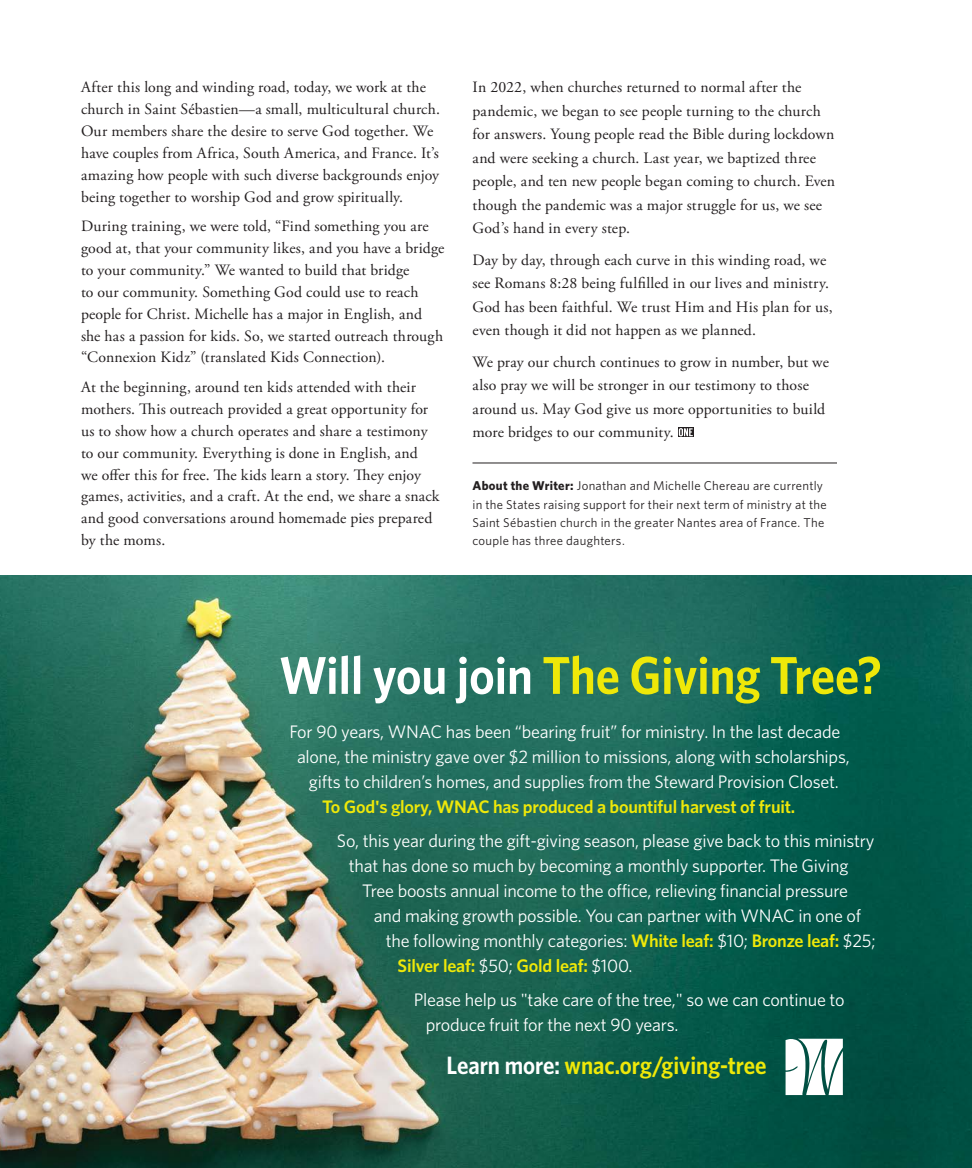
<style>
.page{position:relative;width:972px;height:1168px;background:#fff}
.page>*{position:absolute;margin:0;border:0;box-sizing:border-box;transform-origin:0 0}
.t1{font:600 53.25px "Whitney Narrow";color:#eee809}
.t2{font:600 25.2px "Whitney Narrow";color:#eee809}
.t3{font:18.15px/25.2px "Whitney";letter-spacing:-.015em;color:#fff}
.t4{font:600 18.15px "Whitney";letter-spacing:-.015em;color:#eee809}
.t5{font:15.75px/21.8px "Adobe Garamond Pro";letter-spacing:.01em;color:#231f20}
.t6{font:12.75px/18.1px "Whitney";letter-spacing:.02em;color:#231f20}
.s1{font-weight:700}
.s2{color:#fff}
.s3{font-weight:600;color:#eee809}
.s4{font-weight:400;color:#fff}
</style>
<div class="page">
<img style="left:0;top:576px;width:972px;height:592px">
<svg style="left:786px;top:1039px;width:57px;height:56px"></svg>
<hr style="left:472px;top:463px;width:365px;height:1px;background:#231f20">
<svg style="left:678px;top:427px;width:16px;height:10px"></svg>
<svg style="left:679px;top:428px;width:14px;height:8px"></svg>
<p class="t5" style="left:81px;top:77px;width:360px">After this long and winding road, today, we work at the church in Saint Sébastien—a small, multicultural church.<br>Our members share the desire to serve God together. We have couples from Africa, South America, and France. It’s amazing how people with such diverse backgrounds enjoy being together to worship God and grow spiritually.</p>
<p class="t5" style="left:81px;top:216px;width:365px">During training, we were told, “Find something you are good at, that your community likes, and you have a bridge to your community.” We wanted to build that bridge<br>to our community. Something God could use to reach people for Christ. Michelle has a major in English, and she has a passion for kids. So, we started outreach through “Connexion Kidz” (translated Kids Connection).</p>
<p class="t5" style="left:81px;top:377px;width:360px">At the beginning, around ten kids attended with their mothers. This outreach provided a great opportunity for us to show how a church operates and share a testimony to our community. Everything is done in English, and<br>we offer this for free. The kids learn a story. They enjoy games, activities, and a craft. At the end, we share a snack and good conversations around homemade pies prepared by the moms.</p>
<p class="t5" style="left:472px;top:76px;width:364px;line-height:23.4px">In 2022, when churches returned to normal after the pandemic, we began to see people turning to the church for answers. Young people read the Bible during lockdown and were seeking a church. Last year, we baptized three people, and ten new people began coming to church. Even though the pandemic was a major struggle for us, we see God’s hand in every step.</p>
<p class="t5" style="left:472px;top:249px;width:362px;line-height:23.4px">Day by day, through each curve in this winding road, we see Romans 8:28 being fulfilled in our lives and ministry.<br>God has been faithful. We trust Him and His plan for us, even though it did not happen as we planned.</p>
<p class="t5" style="left:472px;top:350px;width:358px;line-height:23.4px">We pray our church continues to grow in number, but we also pray we will be stronger in our testimony to those around us. May God give us more opportunities to build more bridges to our community.</p>
<p class="t6" style="left:472px;top:476px;width:356px"><span class="s1">About the Writer:</span> Jonathan and Michelle Chereau are currently in the States raising support for their next term of ministry at the Saint Sébastien church in the greater Nantes area of France. The couple has three daughters.</p>
<h1 class="t1" style="left:279px;top:640px;width:604px"><span class="s2">Will you join</span> The Giving Tree?</h1>
<p class="t3" style="left:290px;top:718px;width:562px;text-align:center">For 90 years, WNAC has been “bearing fruit” for ministry. In the last decade alone, the ministry gave over $2 million to missions, along with scholarships, gifts to children’s homes, and supplies from the Steward Provision Closet.</p>
<p class="t4" style="left:322px;top:795px;width:475px">To God's glory, WNAC has produced a bountiful harvest of fruit.</p>
<p class="t3" style="left:349px;top:827px;width:527px;text-indent:-12px">So, this year during the gift-giving season, please give back to this ministry that has done so much by becoming a monthly supporter. The Giving</p>
<p class="t3" style="left:362px;top:877px;width:488px">Tree boosts annual income to the office, relieving financial pressure</p>
<p class="t3" style="left:374px;top:902px;width:489px">and making growth possible. You can partner with WNAC in one of</p>
<p class="t3" style="left:386px;top:928px;width:491px">the following monthly categories: <span class="s3">White leaf:</span> $10; <span class="s3">Bronze leaf:</span> $25;</p>
<p class="t4" style="left:398px;top:954px;width:236px">Silver leaf: <span class="s4">$50;</span> Gold leaf: <span class="s4">$100.</span></p>
<p class="t3" style="left:426px;top:986px;width:421px;text-indent:-12px">Please help us "take care of the tree," so we can continue to produce fruit for the next 90 years.</p>
<h2 class="t2" style="left:447px;top:1048px;width:322px"><span class="s2">Learn more:</span> wnac.org/giving-tree</h2>
</div>
